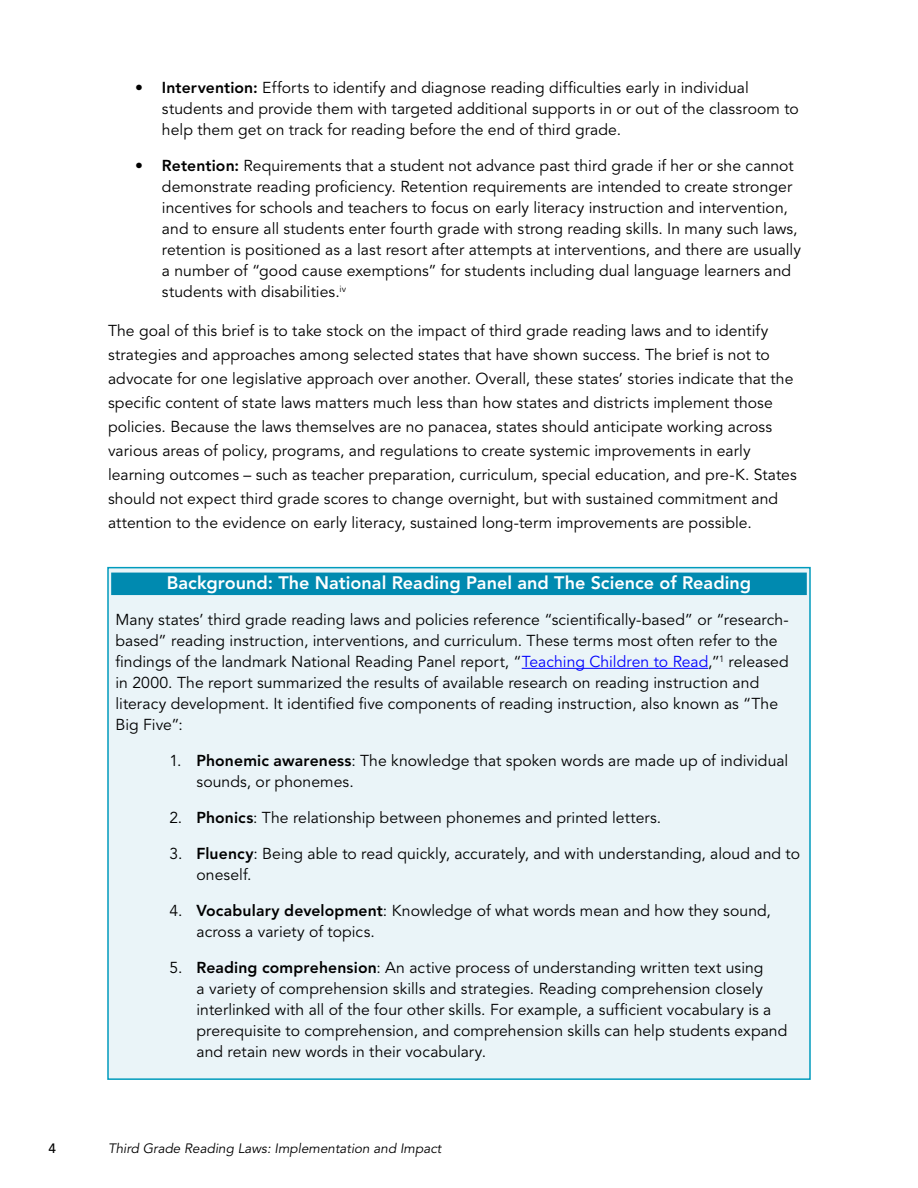
<style>
.page{position:relative;width:918px;height:1188px;background:#fff}
.page>*{position:absolute;margin:0;border:0;box-sizing:border-box;transform-origin:0 0}
.t1{font:800 18px "Avenir LT Std";color:#fff}
.t2{font:15.75px/21px "Avenir LT Std";letter-spacing:.005em;color:#000}
.t3{font:italic 13.5px "Avenir LT Std";color:#000}
.t4{font:500 13.5px "Avenir LT Std";color:#000}
.s1{font-weight:800}
.s2{color:#00f}
</style>
<div class="page">
<div style="left:108px;top:568px;width:702px;height:511px;background:#eaf4f8"></div>
<div style="left:111px;top:573px;width:696px;height:22px;background:#008ab0"></div>
<hr style="left:522px;top:668px;width:186px;height:1px;background:#00f">
<div style="left:107px;top:567px;width:704px;height:513px;border:2px solid #009bbd"></div>
<p class="t2" style="left:162px;top:77px;width:638px;text-indent:-27px">• <span class="s1">Intervention:</span> Efforts to identify and diagnose reading difficulties early in individual students and provide them with targeted additional supports in or out of the classroom to help them get on track for reading before the end of third grade.</p>
<p class="t2" style="left:162px;top:155px;width:641px;text-indent:-27px">• <span class="s1">Retention:</span> Requirements that a student not advance past third grade if her or she cannot demonstrate reading proficiency. Retention requirements are intended to create stronger incentives for schools and teachers to focus on early literacy instruction and intervention, and to ensure all students enter fourth grade with strong reading skills. In many such laws, retention is positioned as a last resort after attempts at interventions, and there are usually a number of “good cause exemptions” for students including dual language learners and students with disabilities.<sup>iv</sup></p>
<p class="t2" style="left:108px;top:319px;width:690px;line-height:24px">The goal of this brief is to take stock on the impact of third grade reading laws and to identify strategies and approaches among selected states that have shown success. The brief is not to advocate for one legislative approach over another. Overall, these states’ stories indicate that the specific content of state laws matters much less than how states and districts implement those policies. Because the laws themselves are no panacea, states should anticipate working across various areas of policy, programs, and regulations to create systemic improvements in early learning outcomes – such as teacher preparation, curriculum, special education, and pre-K. States should not expect third grade scores to change overnight, but with sustained commitment and attention to the evidence on early literacy, sustained long-term improvements are possible.</p>
<p class="t1" style="left:167px;top:572px;width:586px">Background: The National Reading Panel and The Science of Reading</p>
<p class="t2" style="left:115px;top:609px;width:675px">Many states’ third grade reading laws and policies reference “scientifically-based” or “research&shy;based” reading instruction, interventions, and curriculum. These terms most often refer to the findings of the landmark National Reading Panel report, “<span class="s2">Teaching Children to Read</span>,”<sup>1</sup> released in 2000. The report summarized the results of available research on reading instruction and literacy development. It identified five components of reading instruction, also known as “The Big Five”:</p>
<p class="t2" style="left:196px;top:750px;width:593px;text-indent:-27px">1. <span class="s1">Phonemic awareness</span>: The knowledge that spoken words are made up of individual sounds, or phonemes.</p>
<p class="t2" style="left:169px;top:807px;width:493px">2. <span class="s1">Phonics</span>: The relationship between phonemes and printed letters.</p>
<p class="t2" style="left:196px;top:843px;width:605px;text-indent:-27px">3. <span class="s1">Fluency</span>: Being able to read quickly, accurately, and with understanding, aloud and to oneself.</p>
<p class="t2" style="left:197px;top:900px;width:576px;text-indent:-27px">4. <span class="s1">Vocabulary development</span>: Knowledge of what words mean and how they sound, across a variety of topics.</p>
<p class="t2" style="left:197px;top:957px;width:592px;text-indent:-27px">5. <span class="s1">Reading comprehension</span>: An active process of understanding written text using<br>a variety of comprehension skills and strategies. Reading comprehension closely interlinked with all of the four other skills. For example, a sufficient vocabulary is a prerequisite to comprehension, and comprehension skills can help students expand and retain new words in their vocabulary.</p>
<p class="t4" style="left:49px;top:1141px;width:9px">4</p>
<p class="t3" style="left:108px;top:1141px;width:335px">Third Grade Reading Laws: Implementation and Impact</p>
</div>
